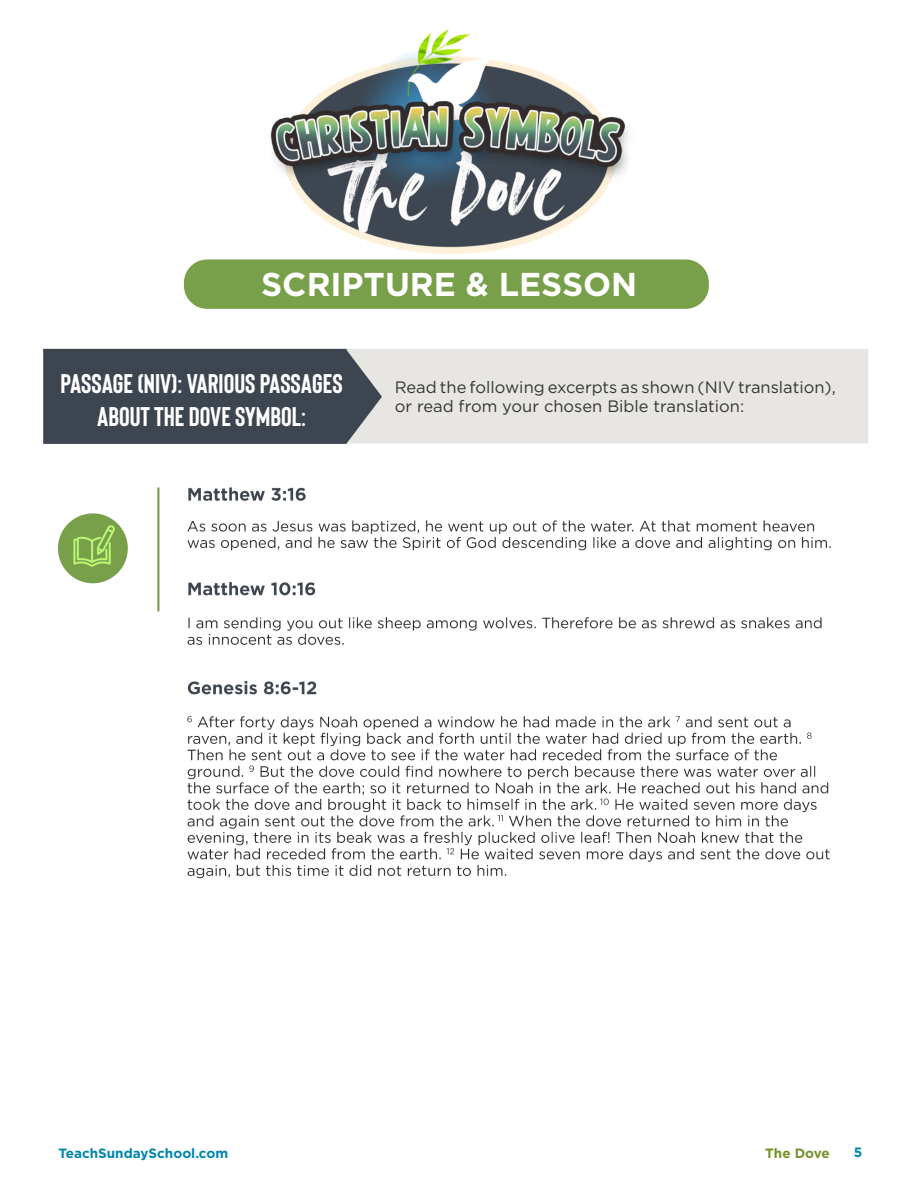
<style>
.page{position:relative;width:918px;height:1188px;background:#fff}
.page>*{position:absolute;margin:0;border:0;box-sizing:border-box;transform-origin:0 0}
.t1{font:700 33px "Gotham";color:#fff}
.t2{font:700 27px/32.4px "Bison";color:#fff;text-align:center}
.t3{font:16.5px/19.8px "Gotham";color:#363536}
.t4{font:700 13.5px "Gotham";color:#0086ac}
.t5{font:700 13.5px "Gotham";letter-spacing:-.005em;color:#73922a}
</style>
<div class="page">
<img style="left:43px;top:29px;width:825px;height:850px">
<p class="t1" style="left:261px;top:263px;width:378px">SCRIPTURE &amp; LESSON</p>
<p class="t2" style="left:61px;top:366px;width:284px">PASSAGE (NIV): VARIOUS PASSAGES<br>ABOUT THE DOVE SYMBOL:</p>
<p class="t3" style="left:395px;top:377px;width:443px">Read the following excerpts as shown (NIV translation), or read from your chosen Bible translation:</p>
<p class="t4" style="left:58px;top:1145px;width:171px">TeachSundaySchool.com</p>
<p class="t5" style="left:765px;top:1145px;width:66px">The Dove</p>
<p class="t4" style="left:854px;top:1143px;width:10px">5</p>
</div>
